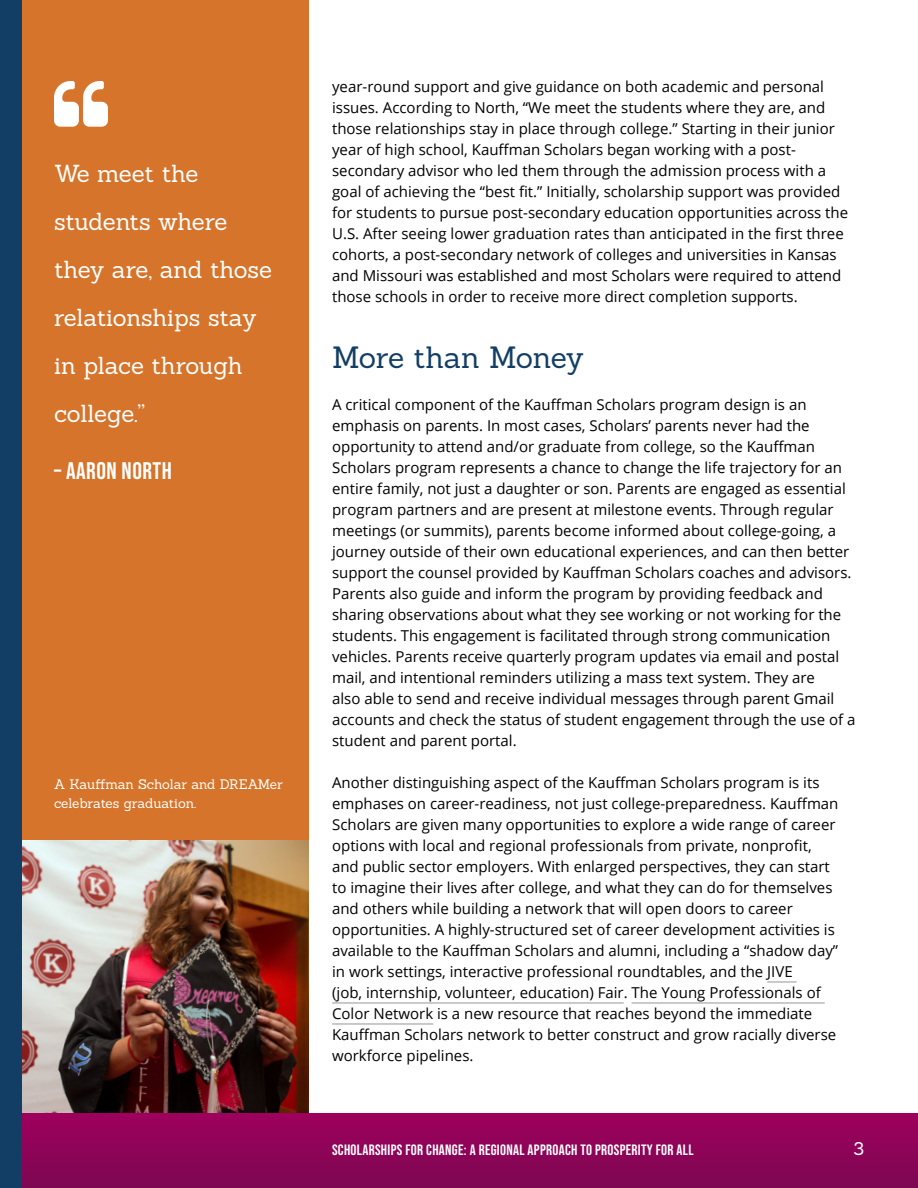
<style>
.page{position:relative;width:918px;height:1188px;background:#fff}
.page>*{position:absolute;margin:0;border:0;box-sizing:border-box;transform-origin:0 0}
.sub_head{font:30px "Sanchez";letter-spacing:-.015em;color:#123e65}
.t1{font:24px/48px "Sanchez";letter-spacing:-.01em;color:#fff}
.t2{font:24px "Bebas Neue";letter-spacing:.02em;color:#fff}
.subheads{font:18px "Sanchez";color:#fff}
.t3{font:15px/21px "Open Sans";color:#000}
.subheads-2{font:15px "Bebas Neue";letter-spacing:.02em;color:#fff}
.t4{font:13.5px/19.5px "Sanchez";letter-spacing:-.01em;color:#fff}
</style>
<div class="page">
<div style="left:0;top:0;width:309px;height:1130px;background:#d5742a"></div>
<img style="left:22px;top:840px;width:286px;height:273px">
<hr style="left:767px;top:982px;width:30px;height:1px;background:#939598">
<hr style="left:332px;top:1003px;width:292px;height:1px;background:#939598">
<hr style="left:632px;top:1003px;width:193px;height:1px;background:#939598">
<hr style="left:332px;top:1024px;width:101px;height:1px;background:#939598">
<div style="left:0;top:1113px;width:918px;height:75px;background:linear-gradient(to bottom,#9e005d,#7d0752)"></div>
<svg style="left:54px;top:81px;width:54px;height:46px"></svg>
<div style="left:0;top:0;width:22px;height:1188px;background:#123e65"></div>
<p class="t1" style="left:54px;top:149px;width:220px">We meet the students where they are, and those relationships stay in place through college.”</p>
<p class="t2" style="left:54px;top:457px;width:119px">– AARON NORTH</p>
<p class="t4" style="left:54px;top:774px;width:230px">A Kauffman Scholar and DREAMer celebrates graduation.</p>
<p class="t3" style="left:332px;top:76px;width:518px">year-round support and give guidance on both academic and personal issues. According to North, “We meet the students where they are, and those relationships stay in place through college.” Starting in their junior year of high school, Kauffman Scholars began working with a post&shy;secondary advisor who led them through the admission process with a goal of achieving the “best fit.” Initially, scholarship support was provided for students to pursue post-secondary education opportunities across the U.S. After seeing lower graduation rates than anticipated in the first three cohorts, a post-secondary network of colleges and universities in Kansas and Missouri was established and most Scholars were required to attend those schools in order to receive more direct completion supports.</p>
<p class="sub_head" style="left:332px;top:338px;width:253px">More than Money</p>
<p class="t3" style="left:332px;top:394px;width:525px">A critical component of the Kauffman Scholars program design is an emphasis on parents. In most cases, Scholars’ parents never had the opportunity to attend and/or graduate from college, so the Kauffman Scholars program represents a chance to change the life trajectory for an entire family, not just a daughter or son. Parents are engaged as essential program partners and are present at milestone events. Through regular meetings (or summits), parents become informed about college-going, a journey outside of their own educational experiences, and can then better support the counsel provided by Kauffman Scholars coaches and advisors.<br>Parents also guide and inform the program by providing feedback and sharing observations about what they see working or not working for the students. This engagement is facilitated through strong communication vehicles. Parents receive quarterly program updates via email and postal mail, and intentional reminders utilizing a mass text system. They are<br>also able to send and receive individual messages through parent Gmail accounts and check the status of student engagement through the use of a student and parent portal.</p>
<p class="t3" style="left:332px;top:772px;width:508px">Another distinguishing aspect of the Kauffman Scholars program is its emphases on career-readiness, not just college-preparedness. Kauffman Scholars are given many opportunities to explore a wide range of career options with local and regional professionals from private, nonprofit, and public sector employers. With enlarged perspectives, they can start to imagine their lives after college, and what they can do for themselves and others while building a network that will open doors to career opportunities. A highly-structured set of career development activities is available to the Kauffman Scholars and alumni, including a “shadow day” in work settings, interactive professional roundtables, and the JIVE<br>(job, internship, volunteer, education) Fair. The Young Professionals of Color Network is a new resource that reaches beyond the immediate Kauffman Scholars network to better construct and grow racially diverse workforce pipelines.</p>
<p class="subheads-2" style="left:332px;top:1141px;width:363px">SCHOLARSHIPS FOR CHANGE: A REGIONAL APPROACH TO PROSPERITY FOR ALL</p>
<p class="subheads" style="left:853px;top:1137px;width:12px">3</p>
</div>
